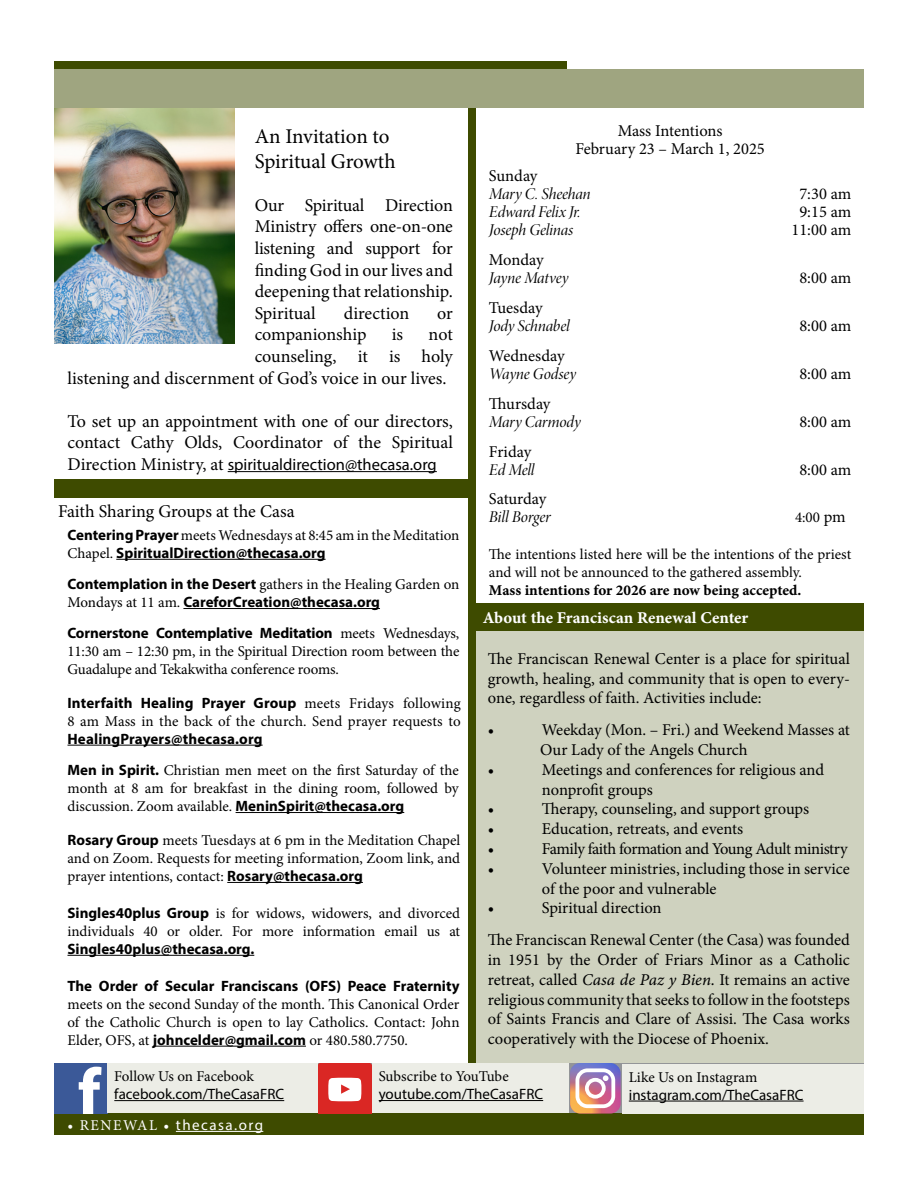
<style>
.page{position:relative;width:918px;height:1188px;background:#fff}
.page>*{position:absolute;margin:0;border:0;box-sizing:border-box;transform-origin:0 0}
.t1{font:21px/25.2px "Minion Pro";letter-spacing:-.005em;color:#000}
.t2{font:18px/21.6px "Minion Pro";letter-spacing:-.005em;color:#000;text-align:justify}
.t3{font:16.5px/19.8px "Minion Pro";letter-spacing:-.005em;color:#000}
.t4{font:16.5px "Minion Pro It Disp";letter-spacing:-.01em;color:#000}
.t5{font:16.5px "Myriad Pro";color:#000}
.t6{font:16.5px "Minion Pro";letter-spacing:-.03em;color:#000}
.t7{font:16.5px "Minion Pro Bold Capt";color:#fff}
.t8{font:15px/18px "Minion Pro";letter-spacing:-.005em;color:#000}
.t9{font:700 15px "Myriad Pro";color:#000}
.t10{font:15px "Myriad Pro";color:#000}
.t11{font:15px "Minion Pro Bold Capt";letter-spacing:-.005em;color:#000}
.t12{font:15px "Myriad Pro";letter-spacing:.1em;color:#fff}
.s1{font-family:"Minion Pro";font-size:18px}
.s2{font-family:"Myriad Pro";font-weight:700}
.s3{font-family:"Minion Pro";font-weight:400}
.s4{font-size:16.5px}
.s5{font-family:"Minion Pro It Capt"}
.s6{font-family:"Minion Pro"}
</style>
<div class="page">
<div style="left:474px;top:632px;width:389px;height:432px;background:#cfd2bf"></div>
<div style="left:474px;top:604px;width:390px;height:27px;background:#3e4b00"></div>
<div style="left:54px;top:1113px;width:810px;height:22px;background:#3e4b00"></div>
<hr style="left:176px;top:1131px;width:87px;height:1px;background:#fff">
<svg style="left:54px;top:1064px;width:54px;height:49px"></svg>
<div style="left:108px;top:1063px;width:210px;height:50px;background:#ecede6"></div>
<hr style="left:114px;top:1100px;width:170px;height:1px;background:#000">
<svg style="left:318px;top:1063px;width:54px;height:50px"></svg>
<div style="left:372px;top:1063px;width:196px;height:50px;background:#ecede6"></div>
<hr style="left:379px;top:1100px;width:164px;height:1px;background:#000">
<svg style="left:570px;top:1063px;width:51px;height:50px"></svg>
<div style="left:576px;top:1068px;width:39px;height:40px;border:4px solid #fff;border-radius:10px"></div>
<div style="left:585px;top:1078px;width:21px;height:21px;border:4px solid #fff;border-radius:50%"></div>
<svg style="left:603px;top:1075px;width:6px;height:6px"></svg>
<div style="left:622px;top:1064px;width:242px;height:50px;background:#ecede6"></div>
<hr style="left:629px;top:1101px;width:175px;height:1px;background:#000">
<div style="left:54px;top:61px;width:513px;height:14px;background:#3e4b00"></div>
<div style="left:54px;top:70px;width:810px;height:38px;background:#9fa580"></div>
<hr style="left:228px;top:471px;width:209px;height:1px;background:#000">
<img style="left:54px;top:108px;width:180px;height:235px">
<div style="left:54px;top:479px;width:416px;height:18px;background:#3e4b00"></div>
<div style="left:468px;top:108px;width:7px;height:955px;background:#3e4b00"></div>
<hr style="left:236px;top:812px;width:168px;height:1px;background:#000">
<hr style="left:227px;top:882px;width:136px;height:1px;background:#000">
<hr style="left:116px;top:559px;width:210px;height:1px;background:#000">
<hr style="left:68px;top:745px;width:195px;height:1px;background:#000">
<hr style="left:153px;top:1046px;width:153px;height:1px;background:#000">
<hr style="left:183px;top:608px;width:197px;height:1px;background:#000">
<hr style="left:68px;top:955px;width:186px;height:1px;background:#000">
<h1 class="t1" style="left:255px;top:124px;width:143px">An Invitation to<br>Spiritual Growth</h1>
<p class="t2" style="left:255px;top:194px;width:200px">Our Spiritual Direction Ministry offers one-on-one listening and support for finding God in our lives and deepening that relationship.<br>Spiritual</p>
<p class="t2" style="left:344px;top:302px;width:67px">direction</p>
<p class="t2" style="left:437px;top:302px;width:17px">or</p>
<p class="t2" style="left:255px;top:324px;width:113px">companionship</p>
<p class="t2" style="left:392px;top:324px;width:13px">is</p>
<p class="t2" style="left:429px;top:324px;width:26px">not</p>
<p class="t2" style="left:255px;top:346px;width:200px">counseling, it is holy</p>
<p class="t2" style="left:67px;top:367px;width:381px">listening and discernment of God’s voice in our lives.</p>
<p class="t2" style="left:67px;top:410px;width:387px">To set up an appointment with one of our directors, contact Cathy Olds, Coordinator of the Spiritual</p>
<p class="t5" style="left:67px;top:454px;width:371px"><span class="s1">Direction Ministry, at</span> spiritualdirection@thecasa.org</p>
<p class="t2" style="left:58px;top:501px;width:238px">Faith Sharing Groups at the Casa</p>
<p class="t8" style="left:68px;top:526px;width:393px"><span class="s2">Centering Prayer</span> meets Wednesdays at 8:45 am in the Meditation</p>
<p class="t9" style="left:68px;top:543px;width:260px"><span class="s3">Chapel.</span> SpiritualDirection@thecasa.org</p>
<p class="t8" style="left:68px;top:575px;width:393px"><span class="s2">Contemplation in the Desert</span> gathers in the Healing Garden on</p>
<p class="t9" style="left:68px;top:592px;width:314px"><span class="s3">Mondays at 11 am.</span> CareforCreation@thecasa.org</p>
<p class="t9" style="left:68px;top:623px;width:393px">Cornerstone Contemplative Meditation <span class="s3">meets Wednesdays,</span></p>
<p class="t8" style="left:68px;top:642px;width:393px">11:30 am – 12:30 pm, in the Spiritual Direction room between the<br>Guadalupe and Tekakwitha conference rooms.</p>
<p class="t9" style="left:68px;top:693px;width:395px">Interfaith Healing Prayer Group <span class="s3">meets Fridays following</span></p>
<p class="t8" style="left:68px;top:712px;width:395px">8 am Mass in the back of the church. Send prayer requests to</p>
<p class="t9" style="left:68px;top:729px;width:197px">HealingPrayers@thecasa.org</p>
<p class="t8" style="left:68px;top:761px;width:393px;text-align:justify"><span class="s2">Men in Spirit.</span> Christian men meet on the first Saturday of the month at 8 am for breakfast in the dining room, followed by discussion. Zoom available. <span class="s2">MeninSpirit@thecasa.org</span></p>
<p class="t8" style="left:68px;top:831px;width:394px;text-align:justify"><span class="s2">Rosary Group</span> meets Tuesdays at 6 pm in the Meditation Chapel and on Zoom. Requests for meeting information, Zoom link, and prayer intentions, contact: <span class="s2">Rosary@thecasa.org</span></p>
<p class="t8" style="left:68px;top:904px;width:394px"><span class="s2">Singles40plus Group</span> is for widows, widowers, and divorced individuals 40 or older. For more information email us at</p>
<p class="t9" style="left:68px;top:939px;width:188px">Singles40plus@thecasa.org.</p>
<p class="t9" style="left:68px;top:976px;width:394px">The Order of Secular Franciscans (OFS) Peace Fraternity</p>
<p class="t8" style="left:68px;top:995px;width:394px;text-align:justify">meets on the second Sunday of the month. This Canonical Order of the Catholic Church is open to lay Catholics. Contact: John Elder, OFS, at <span class="s2">johncelder@gmail.com</span> or 480.580.7750.</p>
<p class="t3" style="left:575px;top:122px;width:191px;line-height:18px;text-align:center">Mass Intentions<br>February 23 – March 1, 2025</p>
<p class="t3" style="left:489px;top:166px;width:50px">Sunday</p>
<p class="t4" style="left:489px;top:184px;width:103px">Mary C. Sheehan</p>
<p class="t3" style="left:799px;top:184px;width:53px">7:30 am</p>
<p class="t4" style="left:489px;top:202px;width:93px">Edward Felix Jr.</p>
<p class="t3" style="left:799px;top:202px;width:53px">9:15 am</p>
<p class="t4" style="left:489px;top:220px;width:86px">Joseph Gelinas</p>
<p class="t3" style="left:791px;top:220px;width:61px">11:00 am</p>
<p class="t3" style="left:489px;top:250px;width:56px">Monday</p>
<p class="t4" style="left:489px;top:268px;width:81px">Jayne Matvey</p>
<p class="t3" style="left:799px;top:268px;width:53px">8:00 am</p>
<p class="t3" style="left:489px;top:298px;width:55px">Tuesday</p>
<p class="t4" style="left:489px;top:316px;width:82px">Jody Schnabel</p>
<p class="t3" style="left:799px;top:316px;width:53px">8:00 am</p>
<p class="t3" style="left:489px;top:346px;width:77px">Wednesday</p>
<p class="t4" style="left:489px;top:364px;width:89px">Wayne Godsey</p>
<p class="t3" style="left:799px;top:364px;width:53px">8:00 am</p>
<p class="t3" style="left:489px;top:394px;width:63px">Thursday</p>
<p class="t4" style="left:489px;top:412px;width:93px">Mary Carmody</p>
<p class="t3" style="left:799px;top:412px;width:53px">8:00 am</p>
<p class="t3" style="left:489px;top:442px;width:44px">Friday</p>
<p class="t4" style="left:489px;top:460px;width:47px">Ed Mell</p>
<p class="t3" style="left:799px;top:460px;width:53px">8:00 am</p>
<p class="t3" style="left:489px;top:489px;width:59px">Saturday</p>
<p class="t4" style="left:489px;top:506px;width:63px">Bill Borger</p>
<p class="t8" style="left:795px;top:508px;width:52px">4:00 <span class="s4">pm</span></p>
<p class="t8" style="left:489px;top:546px;width:364px">The intentions listed here will be the intentions of the priest and will not be announced to the gathered assembly.</p>
<p class="t11" style="left:489px;top:580px;width:314px">Mass intentions for 2026 are now being accepted.</p>
<p class="t7" style="left:483px;top:606px;width:267px">About the Franciscan Renewal Center</p>
<p class="t3" style="left:488px;top:649px;width:364px;text-align:justify">The Franciscan Renewal Center is a place for spiritual growth, healing, and community that is open to every&shy;one, regardless of faith. Activities include:</p>
<p class="t3" style="left:488px;top:720px;width:8px">•</p>
<p class="t3" style="left:540px;top:720px;width:311px">Weekday (Mon. – Fri.) and Weekend Masses at<br>Our Lady of the Angels Church</p>
<p class="t3" style="left:488px;top:760px;width:8px">•</p>
<p class="t3" style="left:542px;top:760px;width:284px">Meetings and conferences for religious and nonprofit groups</p>
<p class="t3" style="left:488px;top:799px;width:8px">•</p>
<p class="t3" style="left:542px;top:799px;width:269px">Therapy, counseling, and support groups</p>
<p class="t3" style="left:488px;top:819px;width:8px">•</p>
<p class="t3" style="left:542px;top:819px;width:203px">Education, retreats, and events</p>
<p class="t3" style="left:488px;top:839px;width:8px">•</p>
<p class="t6" style="left:542px;top:838px;width:307px">Family faith formation and Young Adult ministry</p>
<p class="t3" style="left:488px;top:859px;width:8px">•</p>
<p class="t3" style="left:542px;top:859px;width:310px">Volunteer ministries, including those in service of the poor and vulnerable</p>
<p class="t3" style="left:488px;top:898px;width:8px">•</p>
<p class="t3" style="left:488px;top:892px;width:364px;line-height:31.8px;text-indent:54px">Spiritual direction<br>The Franciscan Renewal Center (the Casa) was founded</p>
<p class="t3" style="left:488px;top:950px;width:364px;text-align:justify">in 1951 by the Order of Friars Minor as a Catholic retreat, called <span class="s5">Casa de Paz y Bien.</span> It remains an active religious community that seeks to follow in the footsteps of Saints Francis and Clare of Assisi. The Casa works cooperatively with the Diocese of Phoenix.</p>
<p class="t8" style="left:114px;top:1067px;width:141px">Follow Us on Facebook</p>
<p class="t10" style="left:114px;top:1085px;width:171px">facebook.com/TheCasaFRC</p>
<p class="t12" style="left:68px;top:1116px;width:197px"><span class="s6">• RENEWAL •</span> thecasa.org</p>
<p class="t8" style="left:379px;top:1067px;width:132px">Subscribe to YouTube</p>
<p class="t10" style="left:379px;top:1085px;width:166px">youtube.com/TheCasaFRC</p>
<p class="t8" style="left:629px;top:1068px;width:130px">Like Us on Instagram</p>
<p class="t10" style="left:629px;top:1085px;width:176px">instagram.com/TheCasaFRC</p>
</div>
